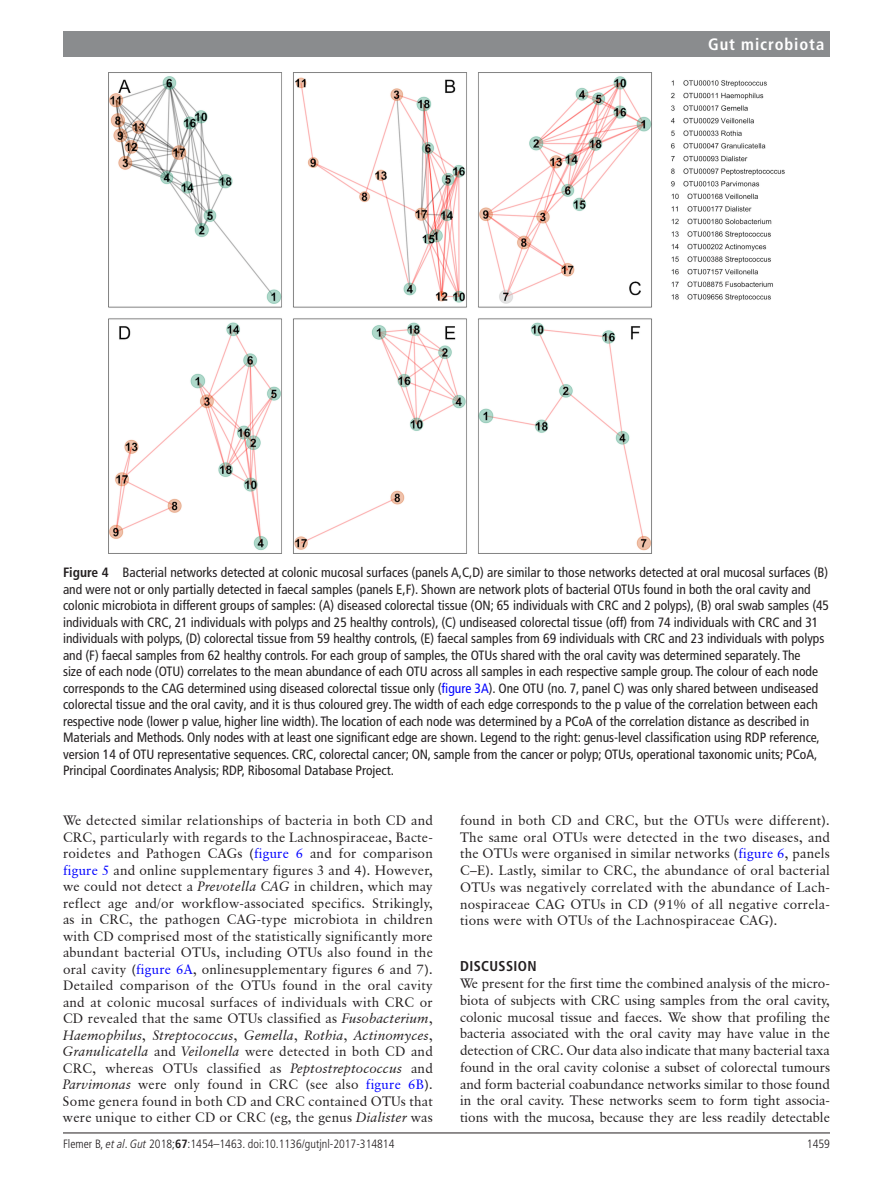
<style>
.page{position:relative;width:893px;height:1191px;background:#fff}
.page>*{position:absolute;margin:0;border:0;box-sizing:border-box;transform-origin:0 0}
.t1{font:700 condensed 16.5px "Frutiger LT Pro";letter-spacing:.055em;color:#fff}
.t2{font:700 condensed 14.25px "Frutiger LT Pro";letter-spacing:.025em;color:#231f20}
.t3{font:13.5px/16.5px "Classical Garamond BT";letter-spacing:.02em;color:#231f20;text-align:justify}
.t4{font:condensed 13.5px/16.5px "Frutiger LT Pro";color:#231f20}
.t5{font:300 condensed 12px "Frutiger LT Pro";color:#231f20}
.s1{font-weight:700}
.s2{color:#00f}
.s3{font-style:italic}
</style>
<div class="page">
<hr style="left:63px;top:1132px;width:767px;height:1px;background:#231f20">
<div style="left:63px;top:31px;width:767px;height:25px;background:#8a8c8e"></div>
<img style="left:109px;top:72px;width:675px;height:481px">
<p class="t1" style="left:708px;top:34px;width:118px">Gut microbiota</p>
<p class="t4" style="left:63px;top:564px;width:768px"><span class="s1">Figure 4</span> Bacterial networks detected at colonic mucosal surfaces (panels A,C,D) are similar to those networks detected at oral mucosal surfaces (B) and were not or only partially detected in faecal samples (panels E,F). Shown are network plots of bacterial OTUs found in both the oral cavity and colonic microbiota in different groups of samples: (A) diseased colorectal tissue (ON; 65 individuals with CRC and 2 polyps), (B) oral swab samples (45 individuals with CRC, 21 individuals with polyps and 25 healthy controls), (C) undiseased colorectal tissue (off) from 74 individuals with CRC and 31 individuals with polyps, (D) colorectal tissue from 59 healthy controls, (E) faecal samples from 69 individuals with CRC and 23 individuals with polyps and (F) faecal samples from 62 healthy controls. For each group of samples, the OTUs shared with the oral cavity was determined separately. The<br>size of each node (OTU) correlates to the mean abundance of each OTU across all samples in each respective sample group. The colour of each node corresponds to the CAG determined using diseased colorectal tissue only (<span class="s2">figure 3A</span>). One OTU (no. 7, panel C) was only shared between undiseased colorectal tissue and the oral cavity, and it is thus coloured grey. The width of each edge corresponds to the p value of the correlation between each respective node (lower p value, higher line width). The location of each node was determined by a PCoA of the correlation distance as described in Materials and Methods. Only nodes with at least one significant edge are shown. Legend to the right: genus-level classification using RDP reference, version 14 of OTU representative sequences. CRC, colorectal cancer; ON, sample from the cancer or polyp; OTUs, operational taxonomic units; PCoA, Principal Coordinates Analysis; RDP, Ribosomal Database Project.</p>
<p class="t3" style="left:63px;top:812px;width:371px">We detected similar relationships of bacteria in both CD and CRC, particularly with regards to the Lachnospiraceae, Bacte&shy;roidetes and Pathogen CAGs (<span class="s2">figure 6</span> and for comparison <span class="s2">figure 5</span> and online supplementary figures 3 and 4). However, we could not detect a <span class="s3">Prevotella CAG</span> in children, which may reflect age and/or workflow-associated specifics. Strikingly, as in CRC, the pathogen CAG-type microbiota in children with CD comprised most of the statistically significantly more abundant bacterial OTUs, including OTUs also found in the oral cavity (<span class="s2">figure 6A</span>, onlinesupplementary figures 6 and 7).<br>Detailed comparison of the OTUs found in the oral cavity and at colonic mucosal surfaces of individuals with CRC or CD revealed that the same OTUs classified as <span class="s3">Fusobacterium</span>, <span class="s3">Haemophilus</span>, <span class="s3">Streptococcus</span>, <span class="s3">Gemella</span>, <span class="s3">Rothia</span>, <span class="s3">Actinomyces</span>, <span class="s3">Granulicatella</span> and <span class="s3">Veilonella</span> were detected in both CD and CRC, whereas OTUs classified as <span class="s3">Peptostreptococcus</span> and <span class="s3">Parvimonas</span> were only found in CRC (see also <span class="s2">figure 6B</span>).<br>Some genera found in both CD and CRC contained OTUs that were unique to either CD or CRC (eg, the genus <span class="s3">Dialister</span> was</p>
<p class="t3" style="left:460px;top:811px;width:371px">found in both CD and CRC, but the OTUs were different).<br>The same oral OTUs were detected in the two diseases, and the OTUs were organised in similar networks (<span class="s2">figure 6</span>, panels C–E). Lastly, similar to CRC, the abundance of oral bacterial OTUs was negatively correlated with the abundance of Lach&shy;nospiraceae CAG OTUs in CD (91% of all negative correla&shy;tions were with OTUs of the Lachnospiraceae CAG).</p>
<p class="t2" style="left:460px;top:958px;width:78px">Discussion</p>
<p class="t3" style="left:460px;top:975px;width:371px">We present for the first time the combined analysis of the micro&shy;biota of subjects with CRC using samples from the oral cavity, colonic mucosal tissue and faeces. We show that profiling the bacteria associated with the oral cavity may have value in the detection of CRC. Our data also indicate that many bacterial taxa found in the oral cavity colonise a subset of colorectal tumours and form bacterial coabundance networks similar to those found in the oral cavity. These networks seem to form tight associa&shy;tions with the mucosa, because they are less readily detectable</p>
<p class="t5" style="left:63px;top:1136px;width:333px">Flemer B, <span class="s3">et al</span>. <span class="s3">Gut</span> 2018;<span class="s1">67</span>:1454–1463. doi:10.1136/gutjnl-2017-314814</p>
<p class="t5" style="left:807px;top:1136px;width:25px">1459</p>
</div>
